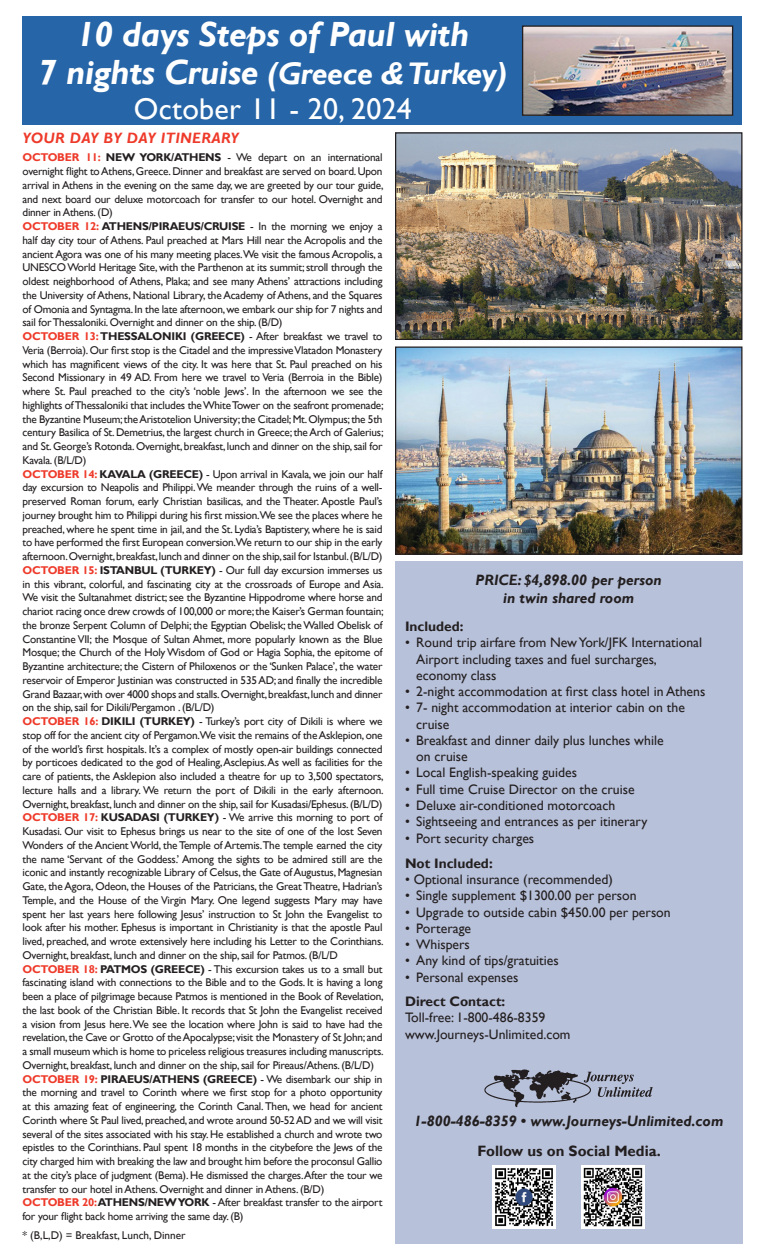
<style>
.page{position:relative;width:765px;height:1260px;background:#fff}
.page>*{position:absolute;margin:0;border:0;box-sizing:border-box;transform-origin:0 0}
.t1{font:italic 700 35px "Gill Sans";letter-spacing:-.01em;color:#fff}
.t2{font:italic 700 31.25px "Gill Sans";letter-spacing:-.01em;color:#fff}
.t3{font:30px "Gill Sans";letter-spacing:.01em;color:#fff}
.t4{font:italic 700 15px "Gill Sans";color:#231f20}
.t5{font:700 15px "Gill Sans";color:#231f20}
.t6{font:italic 700 15px "Gill Sans";letter-spacing:.025em;color:#ee3a2a}
.t7{font:13.75px/16.2px "Gill Sans";color:#231f20}
.t8{font:700 13.75px "Gill Sans";color:#231f20}
.t9{font:11.25px/13.8px "Gill Sans";letter-spacing:-.02em;color:#231f20;text-align:justify}
.t10{font:11.25px "Gill Sans";color:#231f20}
.s1{font-size:35px}
.s2{font-weight:700;color:#ee3a2a}
.s3{font-weight:700}
</style>
<div class="page">
<div style="left:395px;top:561px;width:347px;height:683px;background:#b8c1da"></div>
<img style="left:397px;top:134px;width:343px;height:204px">
<div style="left:395px;top:132px;width:347px;height:208px;border:1px solid #231f20"></div>
<img style="left:485px;top:1069px;width:168px;height:39px">
<img style="left:492px;top:1166px;width:63px;height:63px">
<img style="left:582px;top:1166px;width:63px;height:63px">
<img style="left:397px;top:348px;width:343px;height:205px">
<div style="left:395px;top:346px;width:347px;height:209px;border:1px solid #231f20"></div>
<div style="left:22px;top:16px;width:720px;height:109px;background:#2665a7"></div>
<img style="left:524px;top:27px;width:207px;height:87px">
<div style="left:522px;top:25px;width:211px;height:91px;border:1px solid #231f20"></div>
<p class="t1" style="left:76px;top:14px;width:395px">10 days Steps of Paul with</p>
<p class="t2" style="left:38px;top:55px;width:470px"><span class="s1">7 nights Cruise</span> (Greece &amp; Turkey)</p>
<p class="t3" style="left:134px;top:91px;width:280px">October 11 - 20, 2024</p>
<p class="t6" style="left:22px;top:129px;width:218px">YOUR DAY BY DAY ITINERARY</p>
<p class="t9" style="left:22px;top:151px;width:363px"><span class="s2">OCTOBER 11:</span> <span class="s3">NEW YORK/ATHENS</span> - We depart on an international overnight flight to Athens, Greece. Dinner and breakfast are served on board. Upon arrival in Athens in the evening on the same day, we are greeted by our tour guide, and next board our deluxe motorcoach for transfer to our hotel. Overnight and dinner in Athens. (D)</p>
<p class="t9" style="left:22px;top:220px;width:362px"><span class="s2">OCTOBER 12:</span> <span class="s3">ATHENS/PIRAEUS/CRUISE</span> - In the morning we enjoy a half day city tour of Athens. Paul preached at Mars Hill near the Acropolis and the ancient Agora was one of his many meeting places.We visit the famous Acropolis, a UNESCO World Heritage Site, with the Parthenon at its summit; stroll through the oldest neighborhood of Athens, Plaka; and see many Athens’ attractions including the University of Athens, National Library, the Academy of Athens, and the Squares of Omonia and Syntagma. In the late afternoon, we embark our ship for 7 nights and sail for Thessaloniki. Overnight and dinner on the ship. (B/D)</p>
<p class="t9" style="left:22px;top:330px;width:363px"><span class="s2">OCTOBER 13:</span> <span class="s3">THESSALONIKI (GREECE)</span> - After breakfast we travel to Veria (Berroia). Our first stop is the Citadel and the impressive Vlatadon Monastery which has magnificent views of the city. It was here that St. Paul preached on his Second Missionary in 49 AD. From here we travel to Veria (Berroia in the Bible) where St. Paul preached to the city’s ‘noble Jews’. In the afternoon we see the highlights of Thessaloniki that includes the White Tower on the seafront promenade; the Byzantine Museum; the Aristotelion University; the Citadel; Mt. Olympus; the 5th century Basilica of St. Demetrius, the largest church in Greece; the Arch of Galerius; and St. George’s Rotonda. Overnight, breakfast, lunch and dinner on the ship, sail for Kavala. (B/L/D)</p>
<p class="t9" style="left:22px;top:467px;width:362px"><span class="s2">OCTOBER 14:</span> <span class="s3">KAVALA (GREECE)</span> - Upon arrival in Kavala, we join our half day excursion to Neapolis and Philippi. We meander through the ruins of a well&shy;preserved Roman forum, early Christian basilicas, and the Theater. Apostle Paul’s journey brought him to Philippi during his first mission.We see the places where he preached, where he spent time in jail, and the St. Lydia’s Baptistery, where he is said to have performed the first European conversion.We return to our ship in the early afternoon. Overnight, breakfast, lunch and dinner on the ship, sail for Istanbul. (B/L/D)</p>
<p class="t9" style="left:22px;top:563px;width:363px"><span class="s2">OCTOBER 15:</span> <span class="s3">ISTANBUL (TURKEY)</span> - Our full day excursion immerses us in this vibrant, colorful, and fascinating city at the crossroads of Europe and Asia.<br>We visit the Sultanahmet district; see the Byzantine Hippodrome where horse and chariot racing once drew crowds of 100,000 or more; the Kaiser’s German fountain; the bronze Serpent Column of Delphi; the Egyptian Obelisk; the Walled Obelisk of Constantine VII; the Mosque of Sultan Ahmet, more popularly known as the Blue Mosque; the Church of the Holy Wisdom of God or Hagia Sophia, the epitome of Byzantine architecture; the Cistern of Philoxenos or the ‘Sunken Palace’, the water reservoir of Emperor Justinian was constructed in 535 AD; and finally the incredible Grand Bazaar, with over 4000 shops and stalls. Overnight, breakfast, lunch and dinner on the ship, sail for Dikili/Pergamon . (B/L/D)</p>
<p class="t9" style="left:22px;top:715px;width:363px"><span class="s2">OCTOBER 16:</span> <span class="s3">DIKILI (TURKEY)</span> - Turkey’s port city of Dikili is where we stop off for the ancient city of Pergamon.We visit the remains of the Asklepion, one of the world’s first hospitals. It’s a complex of mostly open-air buildings connected by porticoes dedicated to the god of Healing, Asclepius. As well as facilities for the care of patients, the Asklepion also included a theatre for up to 3,500 spectators, lecture halls and a library. We return the port of Dikili in the early afternoon.<br>Overnight, breakfast, lunch and dinner on the ship, sail for Kusadasi/Ephesus. (B/L/D)<br><span class="s2">OCTOBER 17:</span> <span class="s3">KUSADASI (TURKEY)</span> - We arrive this morning to port of Kusadasi. Our visit to Ephesus brings us near to the site of one of the lost Seven Wonders of the Ancient World, the Temple of Artemis.The temple earned the city the name ‘Servant of the Goddess.’ Among the sights to be admired still are the iconic and instantly recognizable Library of Celsus, the Gate of Augustus, Magnesian Gate, the Agora, Odeon, the Houses of the Patricians, the Great Theatre, Hadrian’s Temple, and the House of the Virgin Mary. One legend suggests Mary may have spent her last years here following Jesus’ instruction to St John the Evangelist to look after his mother. Ephesus is important in Christianity is that the apostle Paul lived, preached, and wrote extensively here including his Letter to the Corinthians.<br>Overnight, breakfast, lunch and dinner on the ship, sail for Patmos. (B/L/D</p>
<p class="t9" style="left:22px;top:962px;width:363px"><span class="s2">OCTOBER 18:</span> <span class="s3">PATMOS (GREECE)</span> - This excursion takes us to a small but fascinating island with connections to the Bible and to the Gods. It is having a long been a place of pilgrimage because Patmos is mentioned in the Book of Revelation, the last book of the Christian Bible. It records that St John the Evangelist received a vision from Jesus here. We see the location where John is said to have had the revelation, the Cave or Grotto of the Apocalypse; visit the Monastery of St John; and a small museum which is home to priceless religious treasures including manuscripts.<br>Overnight, breakfast, lunch and dinner on the ship, sail for Pireaus/Athens. (B/L/D)</p>
<p class="t9" style="left:22px;top:1072px;width:362px"><span class="s2">OCTOBER 19:</span> <span class="s3">PIRAEUS/ATHENS (GREECE)</span> - We disembark our ship in the morning and travel to Corinth where we first stop for a photo opportunity at this amazing feat of engineering, the Corinth Canal. Then, we head for ancient Corinth where St Paul lived, preached, and wrote around 50-52 AD and we will visit several of the sites associated with his stay. He established a church and wrote two epistles to the Corinthians. Paul spent 18 months in the citybefore the Jews of the city charged him with breaking the law and brought him before the proconsul Gallio at the city’s place of judgment (Bema). He dismissed the charges.After the tour we transfer to our hotel in Athens. Overnight and dinner in Athens. (B/D)</p>
<p class="t9" style="left:22px;top:1196px;width:362px"><span class="s2">OCTOBER 20:</span><span class="s3">ATHENS/NEW YORK</span> - After breakfast transfer to the airport for your flight back home arriving the same day. (B)</p>
<p class="t10" style="left:22px;top:1229px;width:165px">* (B,L,D) = Breakfast, Lunch, Dinner</p>
<p class="t4" style="left:476px;top:572px;width:188px">PRICE: $4,898.00 per person</p>
<p class="t4" style="left:503px;top:590px;width:132px">in twin shared room</p>
<p class="t8" style="left:405px;top:618px;width:60px">Included:</p>
<p class="t7" style="left:405px;top:635px;width:299px">• Round trip airfare from New York/JFK International</p>
<p class="t7" style="left:416px;top:651px;width:242px">Airport including taxes and fuel surcharges,</p>
<p class="t7" style="left:416px;top:667px;width:82px">economy class</p>
<p class="t7" style="left:405px;top:684px;width:302px">• 2-night accommodation at first class hotel in Athens</p>
<p class="t7" style="left:416px;top:700px;width:270px;text-indent:-11px">• 7- night accommodation at interior cabin on the cruise</p>
<p class="t7" style="left:405px;top:732px;width:260px">• Breakfast and dinner daily plus lunches while</p>
<p class="t7" style="left:416px;top:749px;width:53px">on cruise</p>
<p class="t7" style="left:405px;top:765px;width:173px">• Local English-speaking guides</p>
<p class="t7" style="left:405px;top:781px;width:231px">• Full time Cruise Director on the cruise</p>
<p class="t7" style="left:405px;top:797px;width:212px">• Deluxe air-conditioned motorcoach</p>
<p class="t7" style="left:405px;top:814px;width:244px">• Sightseeing and entrances as per itinerary</p>
<p class="t7" style="left:405px;top:830px;width:131px">• Port security charges</p>
<p class="t8" style="left:405px;top:855px;width:89px">Not Included:</p>
<p class="t7" style="left:405px;top:872px;width:209px">• Optional insurance (recommended)</p>
<p class="t7" style="left:405px;top:888px;width:233px">• Single supplement $1300.00 per person</p>
<p class="t7" style="left:405px;top:904px;width:267px">• Upgrade to outside cabin $450.00 per person</p>
<p class="t7" style="left:405px;top:920px;width:68px">• Porterage</p>
<p class="t7" style="left:405px;top:937px;width:66px">• Whispers</p>
<p class="t7" style="left:405px;top:953px;width:155px">• Any kind of tips/gratuities</p>
<p class="t7" style="left:405px;top:969px;width:115px">• Personal expenses</p>
<p class="t8" style="left:405px;top:993px;width:102px">Direct Contact:</p>
<p class="t7" style="left:405px;top:1010px;width:142px">Toll-free: 1-800-486-8359</p>
<p class="t7" style="left:405px;top:1026px;width:167px">www.Journeys-Unlimited.com</p>
<p class="t4" style="left:414px;top:1112px;width:311px">1-800-486-8359 • www.Journeys-Unlimited.com</p>
<p class="t5" style="left:478px;top:1142px;width:185px">Follow us on Social Media.</p>
</div>
